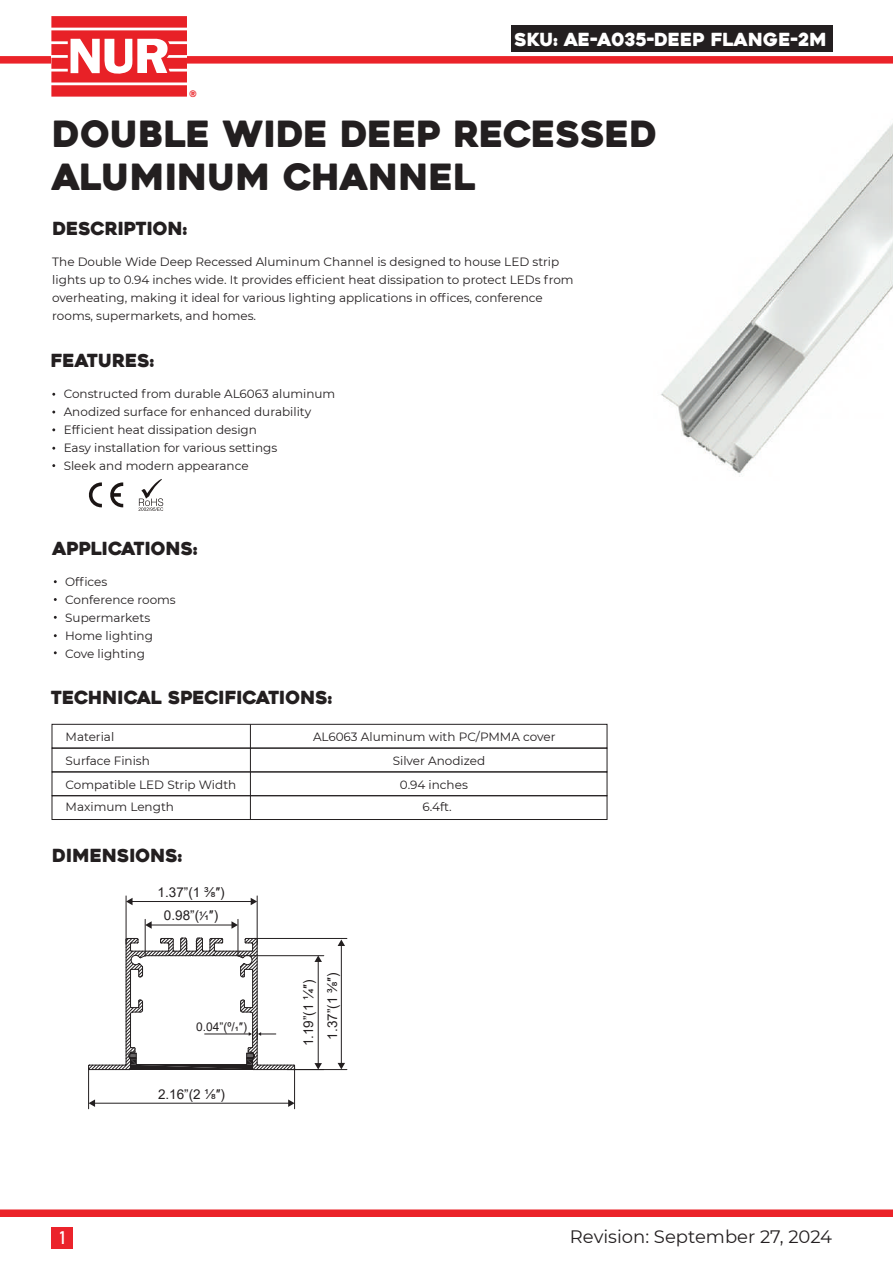
<style>
.page{position:relative;width:893px;height:1263px;background:#fff}
.page>*{position:absolute;margin:0;border:0;box-sizing:border-box;transform-origin:0 0}
.t1{font:36px/43.2px "Heavitas";color:#231f20}
.t2{font:18px "Heavitas";color:#231f20}
.t3{font:18px "Heavitas";color:#fff}
.t4{font:18px "Montserrat";color:#231f20}
.t5{font:18px "Bahnschrift";color:#fff}
.t6{font:13.5px/22.5px "Arial";color:#231f20;text-align:center}
.t7{font:12px/18px "Montserrat";color:#231f20}
.t8{font:12px "Arial";color:#231f20}
.t9{font:700 9.3px "Montserrat";color:#ea2227}
.s1{font-family:"Calibri"}
</style>
<div class="page">
<img style="left:661px;top:123px;width:232px;height:354px">
<div style="left:0;top:56px;width:893px;height:8px;background:#eb2329"></div>
<div style="left:0;top:1209px;width:893px;height:8px;background:#eb2329"></div>
<div style="left:511px;top:26px;width:321px;height:26px;background:#231f20"></div>
<div style="left:52px;top:1227px;width:21px;height:21px;background:#eb232b"></div>
<svg style="left:51px;top:16px;width:136px;height:81px"></svg>
<div style="left:52px;top:724px;width:555px;height:24px;border:1px solid #231f20"></div>
<div style="left:52px;top:748px;width:555px;height:24px;border:1px solid #231f20"></div>
<div style="left:52px;top:771px;width:555px;height:25px;border:1px solid #231f20"></div>
<div style="left:52px;top:795px;width:555px;height:25px;border:1px solid #231f20"></div>
<hr style="left:250px;top:724px;width:1px;height:95px;background:#231f20">
<hr style="left:88px;top:1068px;width:1px;height:41px;background:#231f20">
<hr style="left:294px;top:1068px;width:1px;height:41px;background:#231f20">
<hr style="left:94px;top:1103px;width:195px;height:1px;background:#231f20">
<svg style="left:89px;top:1099px;width:6px;height:8px"></svg>
<svg style="left:288px;top:1099px;width:7px;height:8px"></svg>
<hr style="left:287px;top:1069px;width:60px;height:1px;background:#231f20">
<hr style="left:254px;top:938px;width:93px;height:1px;background:#231f20">
<hr style="left:341px;top:945px;width:1px;height:119px;background:#231f20">
<svg style="left:338px;top:1063px;width:7px;height:6px"></svg>
<svg style="left:338px;top:939px;width:7px;height:7px"></svg>
<hr style="left:126px;top:896px;width:1px;height:48px;background:#231f20">
<hr style="left:257px;top:896px;width:1px;height:48px;background:#231f20">
<hr style="left:131px;top:901px;width:121px;height:1px;background:#231f20">
<svg style="left:126px;top:898px;width:7px;height:7px"></svg>
<svg style="left:251px;top:898px;width:6px;height:7px"></svg>
<svg style="left:88px;top:937px;width:208px;height:133px"></svg>
<hr style="left:145px;top:919px;width:1px;height:37px;background:#231f20">
<hr style="left:238px;top:919px;width:1px;height:37px;background:#231f20">
<hr style="left:151px;top:925px;width:82px;height:1px;background:#231f20">
<svg style="left:145px;top:921px;width:7px;height:8px"></svg>
<svg style="left:231px;top:921px;width:7px;height:8px"></svg>
<hr style="left:238px;top:955px;width:86px;height:1px;background:#231f20">
<hr style="left:294px;top:1069px;width:30px;height:1px;background:#231f20">
<hr style="left:318px;top:961px;width:1px;height:103px;background:#231f20">
<svg style="left:314px;top:955px;width:8px;height:7px"></svg>
<svg style="left:314px;top:1063px;width:8px;height:6px"></svg>
<svg style="left:88px;top:482px;width:14px;height:25px"></svg>
<svg style="left:110px;top:482px;width:13px;height:25px"></svg>
<svg style="left:138px;top:479px;width:25px;height:32px"></svg>
<p class="t9" style="left:189px;top:89px;width:9px">®</p>
<h2 class="t3" style="left:514px;top:29px;width:314px">SKU: AE-A035-DEEP FLANGE-2M</h2>
<h1 class="t1" style="left:52px;top:113px;width:607px">DOUBLE WIDE DEEP RECESSED<br>ALUMINUM CHANNEL</h1>
<h2 class="t2" style="left:53px;top:217px;width:136px">DESCRIPTION:</h2>
<p class="t7" style="left:52px;top:252px;width:523px">The Double Wide Deep Recessed Aluminum Channel is designed to house LED strip lights up to 0.94 inches wide. It provides efficient heat dissipation to protect LEDs from overheating, making it ideal for various lighting applications in offices, conference rooms, supermarkets, and homes.</p>
<h2 class="t2" style="left:51px;top:350px;width:105px">FEATURES:</h2>
<p class="t7" style="left:64px;top:384px;width:273px">Constructed from durable AL6063 aluminum Anodized surface for enhanced durability Efficient heat dissipation design<br>Easy installation for various settings<br>Sleek and modern appearance</p>
<h2 class="t2" style="left:52px;top:537px;width:147px">APPLICATIONS:</h2>
<p class="t7" style="left:65px;top:572px;width:112px">Offices<br>Conference rooms<br>Supermarkets<br>Home lighting<br>Cove lighting</p>
<h2 class="t2" style="left:51px;top:686px;width:283px">TECHNICAL SPECIFICATIONS:</h2>
<p class="t7" style="left:66px;top:727px;width:50px">Material</p>
<p class="t7" style="left:313px;top:727px;width:244px">AL6063 Aluminum with PC/PMMA cover</p>
<p class="t7" style="left:66px;top:751px;width:86px">Surface Finish</p>
<p class="t7" style="left:393px;top:751px;width:94px">Silver Anodized</p>
<p class="t7" style="left:66px;top:775px;width:172px">Compatible LED Strip Width</p>
<p class="t7" style="left:400px;top:775px;width:70px">0.94 inches</p>
<p class="t7" style="left:66px;top:798px;width:110px">Maximum Length</p>
<p class="t7" style="left:422px;top:798px;width:31px">6.4ft.</p>
<h2 class="t2" style="left:52px;top:845px;width:131px">DIMENSIONS:</h2>
<p class="t6" style="left:158px;top:881px;width:69px">1.37”(1 ⅜″)<br>0.98”(<span class="s1">⅟</span>1″)</p>
<p class="t8" style="left:196px;top:1018px;width:52px">0.04”(⁰/1″)</p>
<p class="t6" style="left:158px;top:1083px;width:69px">2.16”(2 ⅛″)</p>
<p class="t6" style="left:296px;top:1046px;width:75px;line-height:24px;rotate:-90deg">1.19”(1 ¼″)<br>1.37”(1 ⅜″)</p>
<h2 class="t5" style="left:60px;top:1224px;width:7px">1</h2>
<h2 class="t4" style="left:570px;top:1224px;width:264px">Revision: September 27, 2024</h2>
</div>
